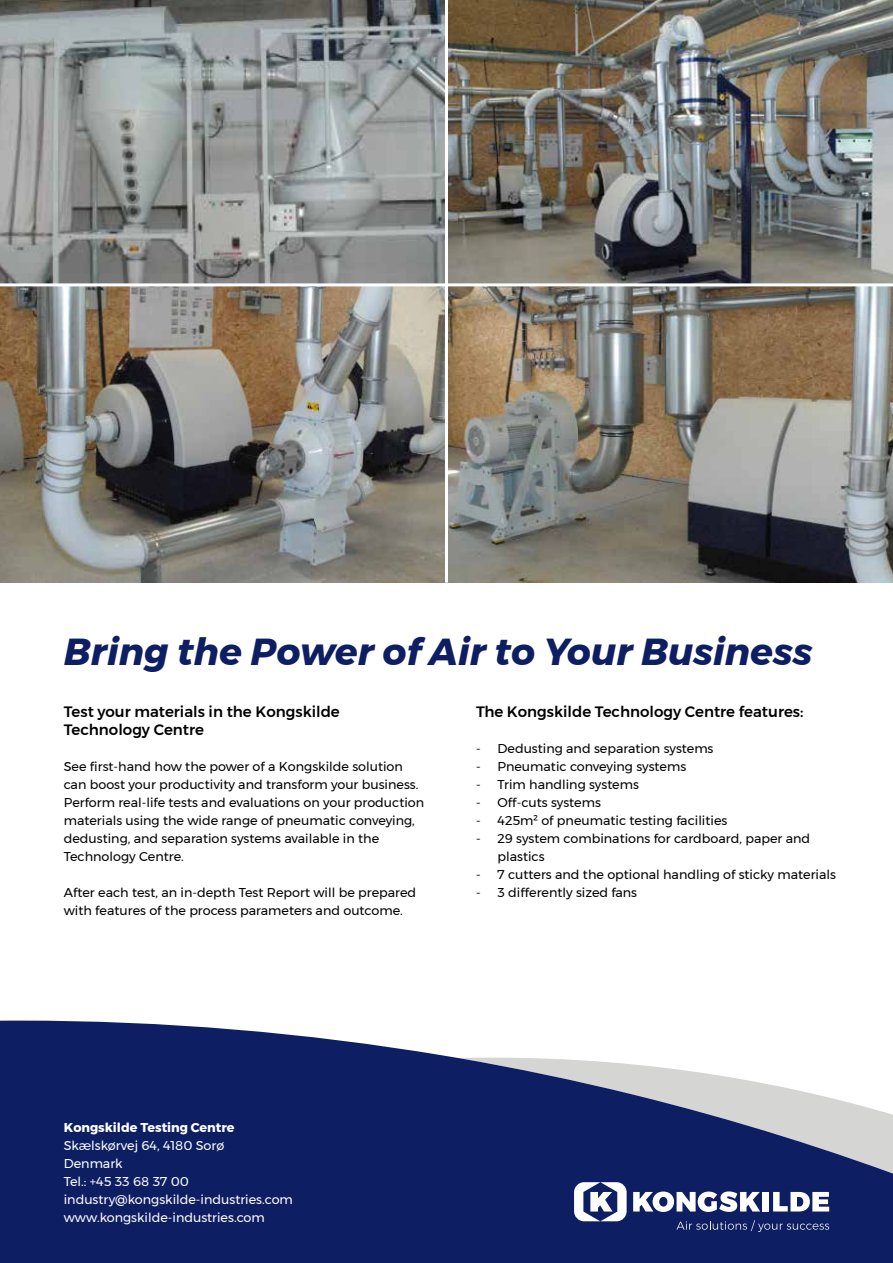
<style>
.page{position:relative;width:893px;height:1263px;background:#fff}
.page>*{position:absolute;margin:0;border:0;box-sizing:border-box;transform-origin:0 0}
.t1{font:italic 700 37.5px "Montserrat";color:#0e1e63}
.t2{font:500 15px/18px "Montserrat";color:#000}
.t3{font:12.75px/18px "Montserrat";color:#000}
.t4{font:12.75px/18px "Montserrat";color:#fff}
.t5{font:700 12.75px "Montserrat";color:#fff}
</style>
<div class="page">
<svg style="left:0;top:1020px;width:893px;height:243px;fill:#0e1e63"></svg>
<svg style="left:633px;top:1191px;width:127px;height:21px"></svg>
<div style="left:763px;top:1192px;width:6px;height:19px;background:#fff"></div>
<svg style="left:773px;top:1192px;width:56px;height:19px"></svg>
<svg style="left:676px;top:1220px;width:153px;height:12px"></svg>
<svg style="left:574px;top:1182px;width:53px;height:39px"></svg>
<img style="left:0;top:0;width:893px;height:583px">
<hr style="left:445px;top:0;width:3px;height:583px;background:#fff">
<hr style="left:0;top:283px;width:893px;height:3px;background:#fff">
<h1 class="t1" style="left:64px;top:621px;width:750px">Bring the Power of Air to Your Business</h1>
<p class="t2" style="left:64px;top:703px;width:277px">Test your materials in the Kongskilde<br>Technology Centre</p>
<p class="t3" style="left:64px;top:757px;width:362px">See first-hand how the power of a Kongskilde solution can boost your productivity and transform your business.<br>Perform real-life tests and evaluations on your production materials using the wide range of pneumatic conveying, dedusting, and separation systems available in the Technology Centre.</p>
<p class="t3" style="left:64px;top:884px;width:354px">After each test, an in-depth Test Report will be prepared with features of the process parameters and outcome.</p>
<p class="t2" style="left:476px;top:703px;width:329px">The Kongskilde Technology Centre features:</p>
<p class="t3" style="left:476px;top:739px;width:239px">- Dedusting and separation systems</p>
<p class="t3" style="left:476px;top:758px;width:212px">- Pneumatic conveying systems</p>
<p class="t3" style="left:476px;top:776px;width:164px">- Trim handling systems</p>
<p class="t3" style="left:476px;top:794px;width:126px">- Off-cuts systems</p>
<p class="t3" style="left:476px;top:812px;width:253px">- 425m² of pneumatic testing facilities</p>
<p class="t3" style="left:497px;top:830px;width:314px;text-indent:-21px">- 29 system combinations for cardboard, paper and plastics</p>
<p class="t3" style="left:476px;top:866px;width:361px">- 7 cutters and the optional handling of sticky materials</p>
<p class="t3" style="left:476px;top:884px;width:162px">- 3 differently sized fans</p>
<p class="t5" style="left:64px;top:1117px;width:172px">Kongskilde Testing Centre</p>
<p class="t4" style="left:64px;top:1136px;width:231px">Skælskørvej 64, 4180 Sorø<br>Denmark<br>Tel.: +45 33 68 37 00 industry@kongskilde-industries.com www.kongskilde-industries.com</p>
</div>
